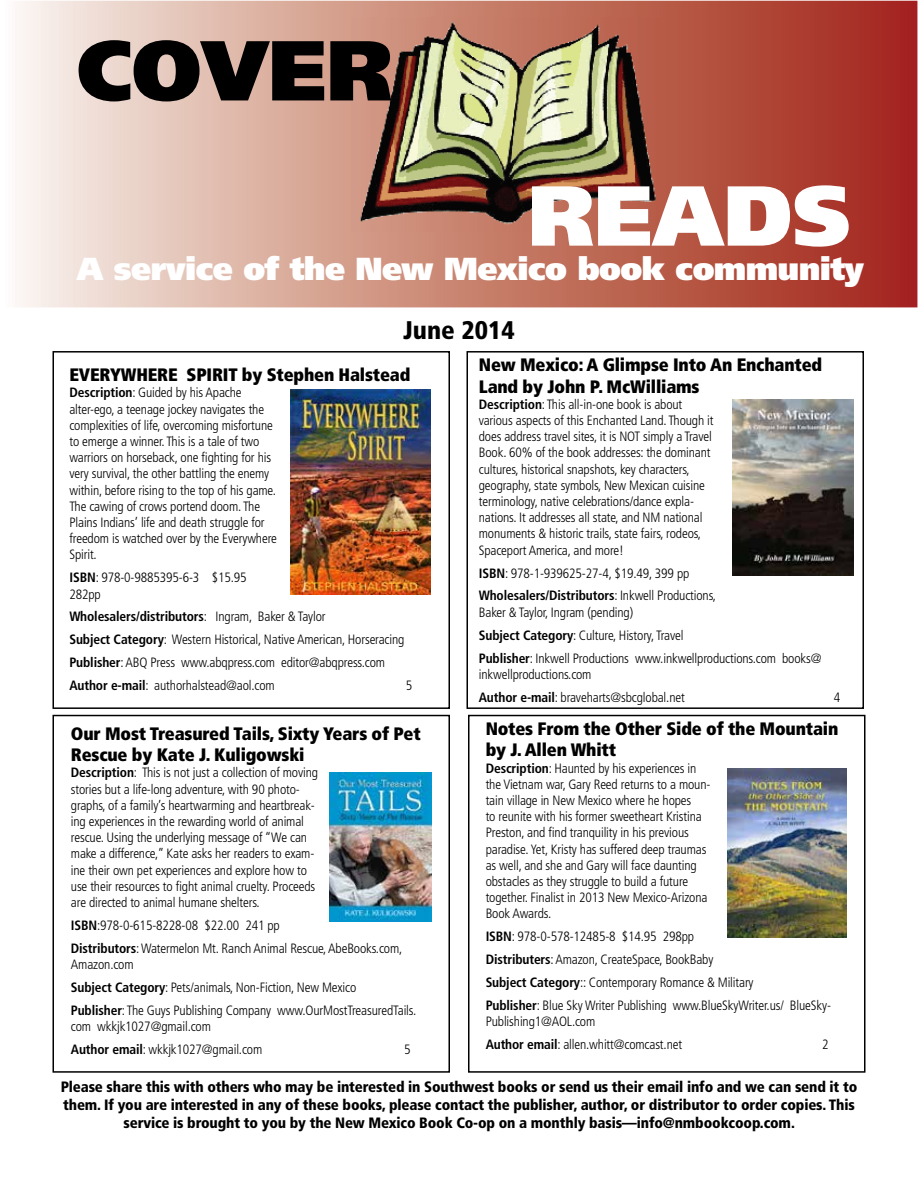
<style>
.page{position:relative;width:918px;height:1188px;background:#fff}
.page>*{position:absolute;margin:0;border:0;box-sizing:border-box;transform-origin:0 0}
.t1{font:900 84.9px "Frutiger";color:#000}
.t2{font:900 84.9px "Frutiger";color:#fff}
.t3{font:900 31.8px "Frutiger";letter-spacing:-.02em;color:#fff}
.t4{font:900 condensed 25.5px "Frutiger";color:#000}
.t5{font:900 condensed 18px/21.6px "Frutiger";letter-spacing:-.01em;color:#000}
.t6{font:900 condensed 15px/18px "Frutiger";letter-spacing:-.01em;color:#000;text-align:center}
.t7{font:300 condensed 13.5px/16.2px "Frutiger";letter-spacing:-.01em;color:#000}
.s1{font-weight:700}
</style>
<div class="page">
<svg style="left:19px;top:1px;width:898px;height:306px;background:#cb897c"></svg>
<img style="left:351px;top:17px;width:310px;height:214px">
<div style="left:468px;top:715px;width:398px;height:358px;border:2px solid #000"></div>
<img style="left:727px;top:768px;width:119px;height:170px">
<div style="left:466px;top:351px;width:398px;height:358px;border:2px solid #000"></div>
<img style="left:732px;top:400px;width:122px;height:175px">
<div style="left:52px;top:715px;width:398px;height:358px;border:2px solid #000"></div>
<img style="left:330px;top:773px;width:102px;height:149px">
<div style="left:52px;top:351px;width:398px;height:358px;border:2px solid #000"></div>
<img style="left:291px;top:390px;width:139px;height:205px">
<h1 class="t1" style="left:77px;top:19px;width:317px">COVER</h1>
<h1 class="t2" style="left:529px;top:164px;width:324px">READS</h1>
<h2 class="t3" style="left:77px;top:250px;width:789px">A service of the New Mexico book community</h2>
<h3 class="t4" style="left:403px;top:315px;width:113px">June 2014</h3>
<h3 class="t5" style="left:69px;top:364px;width:342px">EVERYWHERE SPIRIT by Stephen Halstead</h3>
<p class="t7" style="left:69px;top:385px;width:209px"><span class="s1">Description</span>: Guided by his Apache alter-ego, a teenage jockey navigates the complexities of life, overcoming misfortune to emerge a winner. This is a tale of two warriors on horseback, one fighting for his very survival, the other battling the enemy within, before rising to the top of his game.<br>The cawing of crows portend doom. The Plains Indians’ life and death struggle for freedom is watched over by the Everywhere Spirit.</p>
<p class="t7" style="left:69px;top:570px;width:179px"><span class="s1">ISBN</span>: 978-0-9885395-6-3 $15.95<br>282pp</p>
<p class="t7" style="left:69px;top:606px;width:336px;line-height:23px"><span class="s1">Wholesalers/distributors</span>: Ingram, Baker &amp; Taylor<br><span class="s1">Subject Category</span>: Western Historical, Native American, Horseracing <span class="s1">Publisher</span>: ABQ Press www.abqpress.com editor@abqpress.com <span class="s1">Author e-mail</span>: authorhalstead@aol.com</p>
<p class="t7" style="left:406px;top:678px;width:8px">5</p>
<h3 class="t5" style="left:479px;top:354px;width:345px">New Mexico: A Glimpse Into An Enchanted<br>Land by John P. McWilliams</h3>
<p class="t7" style="left:479px;top:396px;width:236px"><span class="s1">Description</span>: This all-in-one book is about various aspects of this Enchanted Land. Though it does address travel sites, it is NOT simply a Travel Book. 60% of the book addresses: the dominant cultures, historical snapshots, key characters, geography, state symbols, New Mexican cuisine terminology, native celebrations/dance expla&shy;nations. It addresses all state, and NM national monuments &amp; historic trails, state fairs, rodeos, Spaceport America, and more!</p>
<p class="t7" style="left:479px;top:562px;width:239px;line-height:23px"><span class="s1">ISBN</span>: 978-1-939625-27-4, $19.49, 399 pp<br><span class="s1">Wholesalers/Distributors</span>: Inkwell Productions,</p>
<p class="t7" style="left:479px;top:601px;width:344px;line-height:23px">Baker &amp; Taylor, Ingram (pending)<br><span class="s1">Subject Category</span>: Culture, History, Travel<br><span class="s1">Publisher</span>: Inkwell Productions www.inkwellproductions.com books@</p>
<p class="t7" style="left:479px;top:663px;width:207px;line-height:23px">inkwellproductions.com<br><span class="s1">Author e-mail</span>: braveharts@sbcglobal.net</p>
<p class="t7" style="left:834px;top:689px;width:8px">4</p>
<h3 class="t5" style="left:71px;top:722px;width:351px">Our Most Treasured Tails, Sixty Years of Pet<br>Rescue by Kate J. Kuligowski</h3>
<p class="t7" style="left:71px;top:765px;width:249px"><span class="s1">Description</span>: This is not just a collection of moving stories but a life-long adventure, with 90 photo&shy;graphs, of a family’s heartwarming and heartbreak&shy;ing experiences in the rewarding world of animal rescue. Using the underlying message of “We can make a difference,” Kate asks her readers to exam&shy;ine their own pet experiences and explore how to use their resources to fight animal cruelty. Proceeds are directed to animal humane shelters.</p>
<p class="t7" style="left:71px;top:914px;width:333px;line-height:23px"><span class="s1">ISBN</span>:978-0-615-8228-08 $22.00 241 pp<br><span class="s1">Distributors</span>: Watermelon Mt. Ranch Animal Rescue, AbeBooks.com,</p>
<p class="t7" style="left:71px;top:953px;width:347px;line-height:23px">Amazon.com<br><span class="s1">Subject Category</span>: Pets/animals, Non-Fiction, New Mexico<br><span class="s1">Publisher</span>: The Guys Publishing Company www.OurMostTreasuredTails.</p>
<p class="t7" style="left:71px;top:1015px;width:193px;line-height:23px">com wkkjk1027@gmail.com<br><span class="s1">Author email</span>: wkkjk1027@gmail.com</p>
<p class="t7" style="left:404px;top:1042px;width:8px">5</p>
<h3 class="t5" style="left:486px;top:718px;width:354px">Notes From the Other Side of the Mountain by J. Allen Whitt</h3>
<p class="t7" style="left:486px;top:760px;width:226px"><span class="s1">Description</span>: Haunted by his experiences in the Vietnam war, Gary Reed returns to a moun&shy;tain village in New Mexico where he hopes<br>to reunite with his former sweetheart Kristina Preston, and find tranquility in his previous paradise. Yet, Kristy has suffered deep traumas as well, and she and Gary will face daunting obstacles as they struggle to build a future together. Finalist in 2013 New Mexico-Arizona Book Awards.</p>
<p class="t7" style="left:486px;top:925px;width:347px;line-height:23px"><span class="s1">ISBN</span>: 978-0-578-12485-8 $14.95 298pp<br><span class="s1">Distributers</span>: Amazon, CreateSpace, BookBaby<br><span class="s1">Subject Category</span>:: Contemporary Romance &amp; Military<br><span class="s1">Publisher</span>: Blue Sky Writer Publishing www.BlueSkyWriter.us/ BlueSky-</p>
<p class="t7" style="left:486px;top:1010px;width:198px;line-height:23px">Publishing1@AOL.com<br><span class="s1">Author email</span>: allen.whitt@comcast.net</p>
<p class="t7" style="left:822px;top:1037px;width:8px">2</p>
<p class="t6" style="left:61px;top:1078px;width:798px">Please share this with others who may be interested in Southwest books or send us their email info and we can send it to them. If you are interested in any of these books, please contact the publisher, author, or distributor to order copies. This service is brought to you by the New Mexico Book Co-op on a monthly basis—info@nmbookcoop.com.</p>
</div>
